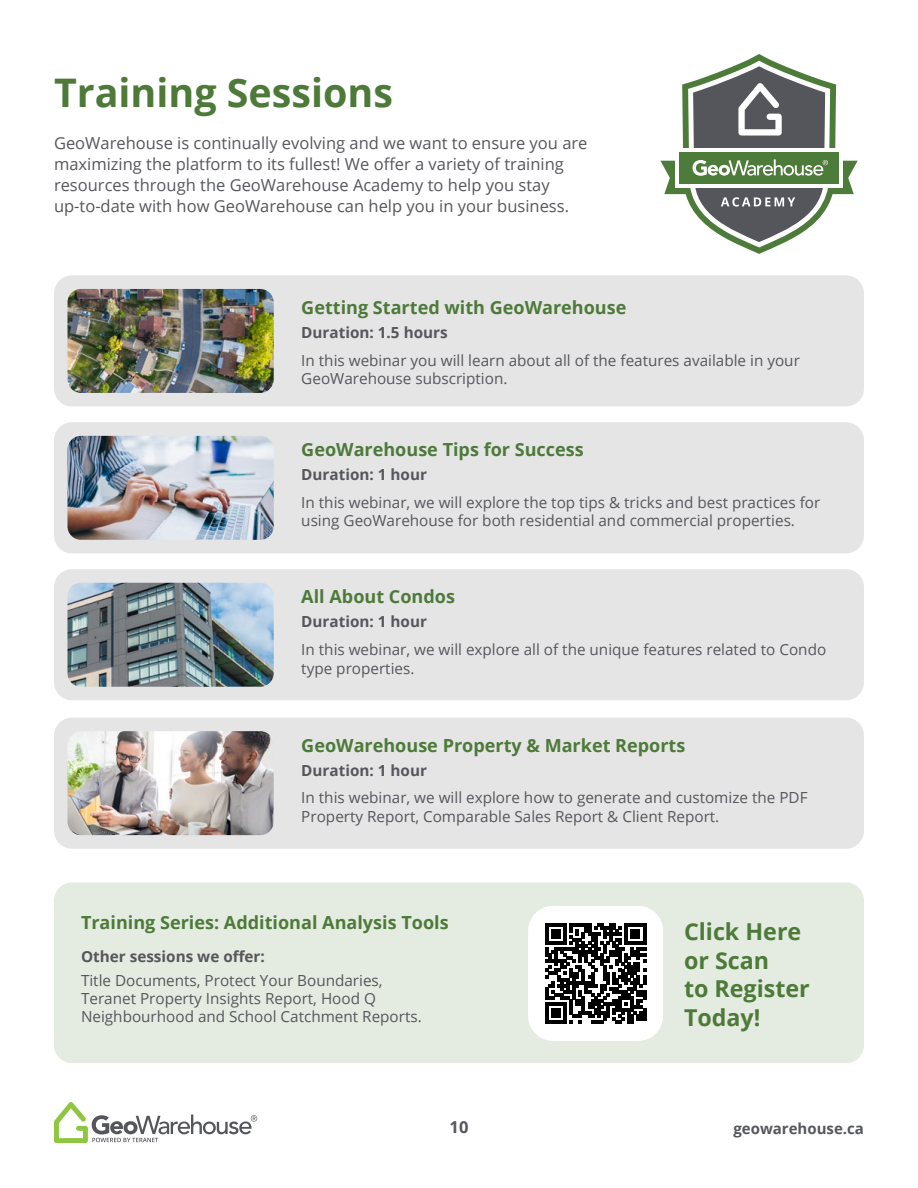
<style>
.page{position:relative;width:918px;height:1188px;background:#fff}
.page>*{position:absolute;margin:0;border:0;box-sizing:border-box;transform-origin:0 0}
.t1{font:700 39.45px "Open Sans";color:#4d7a39}
.t2{font:700 23.25px/28.5px "Open Sans";color:#4d7a39}
.t3{font:700 18px "Open Sans";color:#4d7a39}
.t4{font:16.5px/21px "Open Sans";color:#56575c}
.t5{font:700 16.5px "Open Sans";color:#56575c}
.t6{font:15.3px/18.3px "Open Sans";color:#56575c}
.t7{font:700 15.3px "Open Sans";color:#56575c}
.t8{font:700 15px "Open Sans";color:#56575c}
</style>
<div class="page">
<svg style="left:54px;top:1102px;width:203px;height:41px"></svg>
<div style="left:54px;top:882px;width:810px;height:181px;background:#e4ece1;border-radius:18px"></div>
<div style="left:528px;top:906px;width:135px;height:135px;background:#fff;border-radius:25px"></div>
<div style="left:54px;top:275px;width:810px;height:132px;background:#e5e5e6;border-radius:18px"></div>
<img style="left:67px;top:289px;width:207px;height:104px">
<div style="left:54px;top:422px;width:810px;height:131px;background:#e5e5e6;border-radius:18px"></div>
<img style="left:67px;top:436px;width:207px;height:104px">
<div style="left:54px;top:569px;width:810px;height:131px;background:#e5e5e6;border-radius:18px"></div>
<img style="left:67px;top:583px;width:207px;height:104px">
<div style="left:54px;top:718px;width:810px;height:131px;background:#e5e5e6;border-radius:18px"></div>
<img style="left:67px;top:731px;width:207px;height:104px">
<svg style="left:660px;top:54px;width:198px;height:200px"></svg>
<svg style="left:545px;top:923px;width:101px;height:101px"></svg>
<h1 class="t1" style="left:54px;top:65px;width:340px">Training Sessions</h1>
<p class="t4" style="left:54px;top:132px;width:535px">GeoWarehouse is continually evolving and we want to ensure you are maximizing the platform to its fullest! We offer a variety of training resources through the GeoWarehouse Academy to help you stay up-to-date with how GeoWarehouse can help you in your business.</p>
<p class="t3" style="left:301px;top:295px;width:327px">Getting Started with GeoWarehouse</p>
<p class="t7" style="left:301px;top:322px;width:148px">Duration: 1.5 hours</p>
<p class="t6" style="left:301px;top:351px;width:500px">In this webinar you will learn about all of the features available in your<br>GeoWarehouse subscription.</p>
<p class="t3" style="left:301px;top:437px;width:284px">GeoWarehouse Tips for Success</p>
<p class="t7" style="left:301px;top:464px;width:127px">Duration: 1 hour</p>
<p class="t6" style="left:301px;top:493px;width:521px">In this webinar, we will explore the top tips &amp; tricks and best practices for using GeoWarehouse for both residential and commercial properties.</p>
<p class="t3" style="left:301px;top:584px;width:155px">All About Condos</p>
<p class="t7" style="left:301px;top:611px;width:127px">Duration: 1 hour</p>
<p class="t6" style="left:301px;top:640px;width:526px">In this webinar, we will explore all of the unique features related to Condo type properties.</p>
<p class="t3" style="left:301px;top:732px;width:386px">GeoWarehouse Property &amp; Market Reports</p>
<p class="t7" style="left:301px;top:759px;width:127px">Duration: 1 hour</p>
<p class="t6" style="left:301px;top:788px;width:508px">In this webinar, we will explore how to generate and customize the PDF<br>Property Report, Comparable Sales Report &amp; Client Report.</p>
<p class="t3" style="left:81px;top:910px;width:369px">Training Series: Additional Analysis Tools</p>
<p class="t7" style="left:81px;top:945px;width:185px">Other sessions we offer:</p>
<p class="t6" style="left:81px;top:971px;width:342px">Title Documents, Protect Your Boundaries,<br>Teranet Property Insights Report, Hood Q<br>Neighbourhood and School Catchment Reports.</p>
<h2 class="t2" style="left:684px;top:917px;width:127px">Click Here or Scan<br>to Register<br>Today!</h2>
<p class="t5" style="left:450px;top:1116px;width:20px">10</p>
<p class="t8" style="left:733px;top:1118px;width:132px">geowarehouse.ca</p>
</div>
